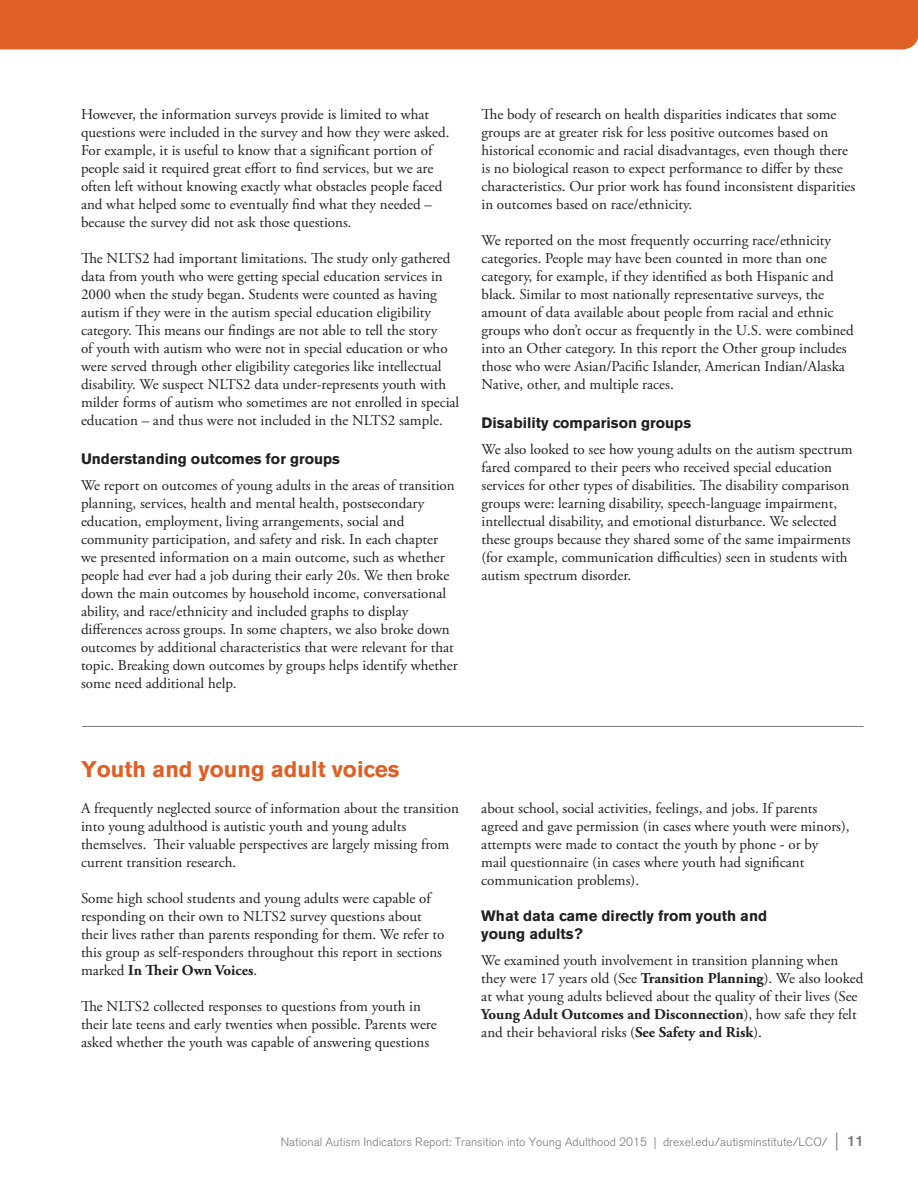
<style>
.page{position:relative;width:918px;height:1188px;background:#fff}
.page>*{position:absolute;margin:0;border:0;box-sizing:border-box;transform-origin:0 0}
.Subhead{font:700 22.5px "Akzidenz Grotesk BE";color:#de6026}
.Body{font:15px/18px "Adobe Garamond Pro";color:#231f20}
.Subhead-2{font:700 15px "Akzidenz Grotesk BE";color:#231f20}
.Body-2{font:700 15px/18px "Akzidenz Grotesk BE";color:#231f20}
.t1{font:300 12px "Akzidenz Grotesk BE";color:#787779}
.s1{font-weight:700}
.s2{font-size:18px}
.s3{font-weight:500;font-size:15px}
</style>
<div class="page">
<hr style="left:82px;top:726px;width:782px;height:1px;background:#787779">
<div style="left:0;top:0;width:918px;height:49px;background:#de6026"></div>
<p class="Body" style="left:81px;top:106px;width:370px">However, the information surveys provide is limited to what questions were included in the survey and how they were asked.<br>For example, it is useful to know that a significant portion of people said it required great effort to find services, but we are often left without knowing exactly what obstacles people faced and what helped some to eventually find what they needed – because the survey did not ask those questions.</p>
<p class="Body" style="left:81px;top:250px;width:380px">The NLTS2 had important limitations. The study only gathered data from youth who were getting special education services in 2000 when the study began. Students were counted as having autism if they were in the autism special education eligibility category. This means our findings are not able to tell the story<br>of youth with autism who were not in special education or who were served through other eligibility categories like intellectual disability. We suspect NLTS2 data under-represents youth with milder forms of autism who sometimes are not enrolled in special education – and thus were not included in the NLTS2 sample.</p>
<p class="Subhead-2" style="left:81px;top:451px;width:261px">Understanding outcomes for groups</p>
<p class="Body" style="left:81px;top:477px;width:378px">We report on outcomes of young adults in the areas of transition planning, services, health and mental health, postsecondary education, employment, living arrangements, social and community participation, and safety and risk. In each chapter<br>we presented information on a main outcome, such as whether people had ever had a job during their early 20s. We then broke down the main outcomes by household income, conversational ability, and race/ethnicity and included graphs to display differences across groups. In some chapters, we also broke down outcomes by additional characteristics that were relevant for that topic. Breaking down outcomes by groups helps identify whether some need additional help.</p>
<p class="Body" style="left:482px;top:106px;width:375px">The body of research on health disparities indicates that some groups are at greater risk for less positive outcomes based on historical economic and racial disadvantages, even though there is no biological reason to expect performance to differ by these characteristics. Our prior work has found inconsistent disparities in outcomes based on race/ethnicity.</p>
<p class="Body" style="left:482px;top:232px;width:374px">We reported on the most frequently occurring race/ethnicity categories. People may have been counted in more than one category, for example, if they identified as both Hispanic and black. Similar to most nationally representative surveys, the amount of data available about people from racial and ethnic groups who don’t occur as frequently in the U.S. were combined into an Other category. In this report the Other group includes those who were Asian/Pacific Islander, American Indian/Alaska Native, other, and multiple races.</p>
<p class="Subhead-2" style="left:482px;top:415px;width:211px">Disability comparison groups</p>
<p class="Body" style="left:482px;top:441px;width:373px">We also looked to see how young adults on the autism spectrum fared compared to their peers who received special education services for other types of disabilities. The disability comparison groups were: learning disability, speech-language impairment, intellectual disability, and emotional disturbance. We selected these groups because they shared some of the same impairments (for example, communication difficulties) seen in students with autism spectrum disorder.</p>
<p class="Subhead" style="left:81px;top:757px;width:320px">Youth and young adult voices</p>
<p class="Body" style="left:81px;top:800px;width:379px">A frequently neglected source of information about the transition into young adulthood is autistic youth and young adults themselves. Their valuable perspectives are largely missing from current transition research.</p>
<p class="Body" style="left:81px;top:890px;width:365px">Some high school students and young adults were capable of responding on their own to NLTS2 survey questions about their lives rather than parents responding for them. We refer to this group as self-responders throughout this report in sections marked <span class="s1">In Their Own Voices</span>.</p>
<p class="Body" style="left:81px;top:998px;width:357px">The NLTS2 collected responses to questions from youth in their late teens and early twenties when possible. Parents were asked whether the youth was capable of answering questions</p>
<p class="Body" style="left:481px;top:800px;width:370px">about school, social activities, feelings, and jobs. If parents agreed and gave permission (in cases where youth were minors), attempts were made to contact the youth by phone - or by<br>mail questionnaire (in cases where youth had significant communication problems).</p>
<p class="Body-2" style="left:481px;top:907px;width:287px">What data came directly from youth and young adults?</p>
<p class="Body" style="left:481px;top:952px;width:384px">We examined youth involvement in transition planning when they were 17 years old (See <span class="s1">Transition Planning</span>). We also looked at what young adults believed about the quality of their lives (See <span class="s1">Young Adult Outcomes and Disconnection</span>), how safe they felt and their behavioral risks (<span class="s1">See Safety and Risk</span>).</p>
<p class="t1" style="left:281px;top:1136px;width:585px">National Autism Indicators Report: Transition into Young Adulthood 2015 | drexel.edu/autisminstitute/LCO/ <span class="s2">|</span> <span class="s3">11</span></p>
</div>
